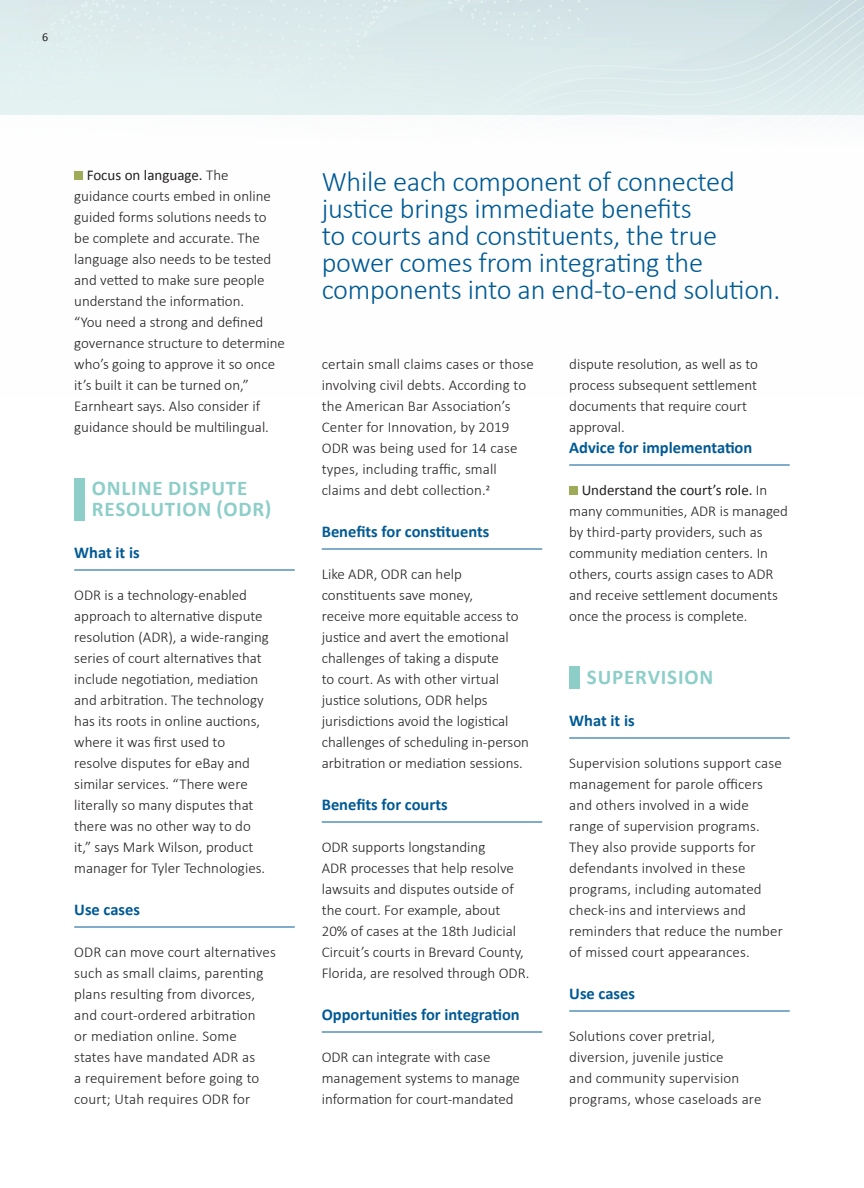
<style>
.page{position:relative;width:864px;height:1188px;background:#fff}
.page>*{position:absolute;margin:0;border:0;box-sizing:border-box;transform-origin:0 0}
.t1{font:300 28.5px/27px "Calibri";letter-spacing:-.01em;color:#005a95}
.t2{font:700 21px/21px "Calibri";letter-spacing:.04em;color:#8dcec9}
.t3{font:700 16.5px "Calibri";color:#005a95}
.t4{font:300 15px/21px "Calibri";color:#221f20}
.t5{font:12px "Calibri";color:#221f20}
.s1{font-weight:400}
</style>
<div class="page">
<img style="left:528px;top:0;width:336px;height:133px">
<div style="left:74px;top:171px;width:9px;height:9px;background:#a0ab57"></div>
<div style="left:74px;top:478px;width:11px;height:42px;background:#8dcec9"></div>
<hr style="left:74px;top:570px;width:221px;height:1px;background:#005a95">
<hr style="left:74px;top:927px;width:221px;height:1px;background:#005a95">
<hr style="left:322px;top:549px;width:220px;height:1px;background:#005a95">
<hr style="left:322px;top:822px;width:220px;height:1px;background:#005a95">
<hr style="left:322px;top:1032px;width:220px;height:1px;background:#005a95">
<hr style="left:569px;top:465px;width:221px;height:1px;background:#005a95">
<div style="left:569px;top:486px;width:9px;height:9px;background:#a0ab57"></div>
<div style="left:569px;top:666px;width:11px;height:22px;background:#8dcec9"></div>
<hr style="left:569px;top:738px;width:221px;height:1px;background:#005a95">
<hr style="left:569px;top:1011px;width:221px;height:1px;background:#005a95">
<p class="t5" style="left:42px;top:29px;width:8px">6</p>
<p class="t4" style="left:74px;top:164px;width:212px;text-indent:12px"><span class="s1">Focus on language.</span> The guidance courts embed in online guided forms solutions needs to be complete and accurate. The language also needs to be tested and vetted to make sure people understand the information.<br>“You need a strong and defined governance structure to determine who’s going to approve it so once it’s built it can be turned on,”<br>Earnheart says. Also consider if guidance should be multilingual.</p>
<p class="t2" style="left:92px;top:477px;width:181px">ONLINE DISPUTE<br>RESOLUTION (ODR)</p>
<p class="t3" style="left:74px;top:541px;width:67px">What it is</p>
<p class="t4" style="left:74px;top:584px;width:196px">ODR is a technology-enabled approach to alternative dispute resolution (ADR), a wide-ranging series of court alternatives that include negotiation, mediation and arbitration. The technology has its roots in online auctions, where it was first used to resolve disputes for eBay and similar services. “There were literally so many disputes that there was no other way to do it,” says Mark Wilson, product manager for Tyler Technologies.</p>
<p class="t3" style="left:74px;top:898px;width:67px">Use cases</p>
<p class="t4" style="left:74px;top:941px;width:203px">ODR can move court alternatives such as small claims, parenting plans resulting from divorces, and court-ordered arbitration<br>or mediation online. Some states have mandated ADR as<br>a requirement before going to court; Utah requires ODR for</p>
<p class="t1" style="left:322px;top:168px;width:460px">While each component of connected justice brings immediate benefits<br>to courts and constituents, the true power comes from integrating the components into an end-to-end solution.</p>
<p class="t4" style="left:322px;top:353px;width:214px">certain small claims cases or those involving civil debts. According to the American Bar Association’s<br>Center for Innovation, by 2019<br>ODR was being used for 14 case types, including traffic, small claims and debt collection.2</p>
<p class="t3" style="left:322px;top:520px;width:169px">Benefits for constituents</p>
<p class="t4" style="left:322px;top:563px;width:209px">Like ADR, ODR can help constituents save money,<br>receive more equitable access to justice and avert the emotional challenges of taking a dispute<br>to court. As with other virtual justice solutions, ODR helps jurisdictions avoid the logistical challenges of scheduling in-person arbitration or mediation sessions.</p>
<p class="t3" style="left:322px;top:793px;width:127px">Benefits for courts</p>
<p class="t4" style="left:322px;top:836px;width:209px">ODR supports longstanding<br>ADR processes that help resolve lawsuits and disputes outside of the court. For example, about<br>20% of cases at the 18th Judicial<br>Circuit’s courts in Brevard County,<br>Florida, are resolved through ODR.</p>
<p class="t3" style="left:322px;top:1003px;width:200px">Opportunities for integration</p>
<p class="t4" style="left:322px;top:1046px;width:200px">ODR can integrate with case management systems to manage information for court-mandated</p>
<p class="t4" style="left:569px;top:353px;width:190px">dispute resolution, as well as to process subsequent settlement documents that require court approval.</p>
<p class="t3" style="left:569px;top:436px;width:185px">Advice for implementation</p>
<p class="t4" style="left:569px;top:479px;width:220px;text-indent:12px"><span class="s1">Understand the court’s role.</span> In many communities, ADR is managed by third-party providers, such as community mediation centers. In others, courts assign cases to ADR and receive settlement documents once the process is complete.</p>
<p class="t2" style="left:587px;top:666px;width:128px">SUPERVISION</p>
<p class="t3" style="left:569px;top:709px;width:67px">What it is</p>
<p class="t4" style="left:569px;top:752px;width:215px">Supervision solutions support case management for parole officers and others involved in a wide range of supervision programs.<br>They also provide supports for defendants involved in these programs, including automated check-ins and interviews and reminders that reduce the number of missed court appearances.</p>
<p class="t3" style="left:569px;top:982px;width:67px">Use cases</p>
<p class="t4" style="left:569px;top:1025px;width:194px">Solutions cover pretrial, diversion, juvenile justice<br>and community supervision programs, whose caseloads are</p>
</div>
